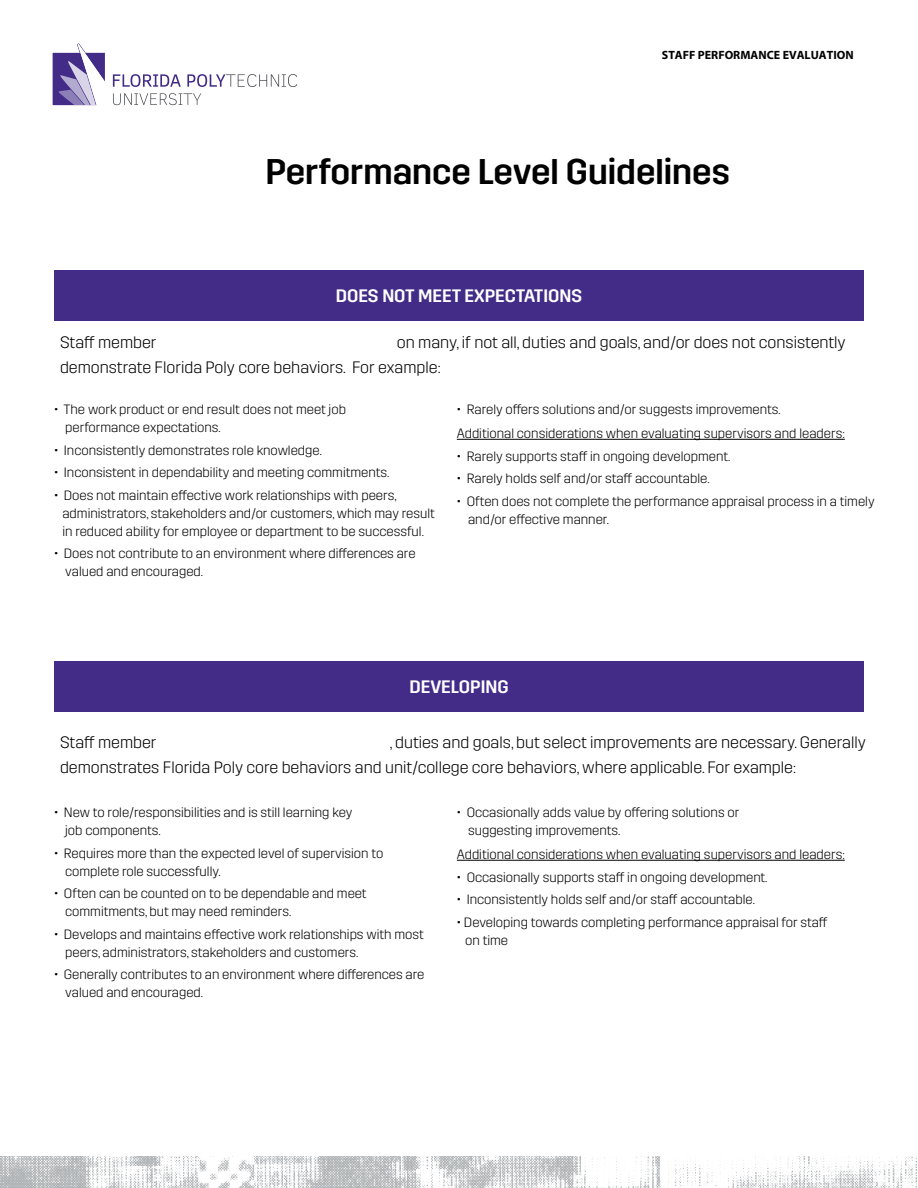
<style>
.page{position:relative;width:918px;height:1188px;background:#fff}
.page>*{position:absolute;margin:0;border:0;box-sizing:border-box;transform-origin:0 0}
.t1{font:500 35.7px "Trim";color:#000}
.t2{font:500 18px "Trim";color:#fff}
.t3{font:300 16.5px/25.5px "Trim";color:#000}
.t4{font:300 13.5px/18px "Trim";color:#000}
.t5{font:700 12px "Myriad Pro";color:#000}
</style>
<div class="page">
<svg style="left:113px;top:74px;width:68px;height:13px"></svg>
<svg style="left:187px;top:74px;width:110px;height:13px"></svg>
<svg style="left:113px;top:93px;width:88px;height:12px"></svg>
<svg style="left:53px;top:43px;width:52px;height:62px"></svg>
<img style="left:0;top:1156px;width:917px;height:32px">
<div style="left:54px;top:270px;width:810px;height:51px;background:#422c88"></div>
<hr style="left:457px;top:439px;width:388px;height:1px;background:#000">
<div style="left:54px;top:661px;width:810px;height:51px;background:#422c88"></div>
<hr style="left:457px;top:860px;width:388px;height:1px;background:#000">
<p class="t5" style="left:662px;top:47px;width:193px">STAFF PERFORMANCE EVALUATION</p>
<h1 class="t1" style="left:265px;top:152px;width:466px">Performance Level Guidelines</h1>
<h2 class="t2" style="left:336px;top:286px;width:248px">DOES NOT MEET EXPECTATIONS</h2>
<p class="t3" style="left:60px;top:330px;width:787px;text-indent:337px">on many, if not all, duties and goals, and/or does not consistently demonstrate Florida Poly core behaviors. For example:</p>
<p class="t4" style="left:65px;top:401px;width:282px;text-indent:-11px">• The work product or end result does not meet job performance expectations.</p>
<p class="t4" style="left:54px;top:441px;width:269px">• Inconsistently demonstrates role knowledge.</p>
<p class="t4" style="left:54px;top:464px;width:337px">• Inconsistent in dependability and meeting commitments.</p>
<p class="t4" style="left:62px;top:486px;width:374px;text-indent:-8px">• Does not maintain effective work relationships with peers, administrators, stakeholders and/or customers, which may result in reduced ability for employee or department to be successful.</p>
<p class="t4" style="left:65px;top:545px;width:352px;text-indent:-11px">• Does not contribute to an environment where differences are valued and encouraged.</p>
<p class="t3" style="left:60px;top:330px;width:98px">Staff member</p>
<p class="t4" style="left:457px;top:398px;width:389px;line-height:24px">• Rarely offers solutions and/or suggests improvements.<br>Additional considerations when evaluating supervisors and leaders:</p>
<p class="t4" style="left:457px;top:447px;width:275px">• Rarely supports staff in ongoing development.</p>
<p class="t4" style="left:457px;top:470px;width:254px">• Rarely holds self and/or staff accountable.</p>
<p class="t4" style="left:468px;top:492px;width:408px;text-indent:-11px">• Often does not complete the performance appraisal process in a timely and/or effective manner.</p>
<h2 class="t2" style="left:409px;top:677px;width:101px">DEVELOPING</h2>
<p class="t3" style="left:60px;top:729px;width:807px;text-indent:330px">, duties and goals, but select improvements are necessary. Generally demonstrates Florida Poly core behaviors and unit/college core behaviors, where applicable. For example:</p>
<p class="t4" style="left:65px;top:804px;width:289px;text-indent:-11px">• New to role/responsibilities and is still learning key job components.</p>
<p class="t4" style="left:65px;top:844px;width:320px;text-indent:-11px">• Requires more than the expected level of supervision to complete role successfully.</p>
<p class="t4" style="left:65px;top:885px;width:303px;text-indent:-11px">• Often can be counted on to be dependable and meet commitments, but may need reminders.</p>
<p class="t4" style="left:65px;top:925px;width:360px;text-indent:-11px">• Develops and maintains effective work relationships with most peers, administrators, stakeholders and customers.</p>
<p class="t4" style="left:65px;top:966px;width:361px;text-indent:-11px">• Generally contributes to an environment where differences are valued and encouraged.</p>
<p class="t3" style="left:60px;top:729px;width:98px">Staff member</p>
<p class="t4" style="left:468px;top:804px;width:273px;text-indent:-11px">• Occasionally adds value by offering solutions or suggesting improvements.</p>
<p class="t4" style="left:457px;top:846px;width:389px">Additional considerations when evaluating supervisors and leaders:</p>
<p class="t4" style="left:457px;top:868px;width:312px">• Occasionally supports staff in ongoing development.</p>
<p class="t4" style="left:457px;top:891px;width:300px">• Inconsistently holds self and/or staff accountable.</p>
<p class="t4" style="left:465px;top:913px;width:364px;text-indent:-8px">• Developing towards completing performance appraisal for staff on time</p>
</div>
